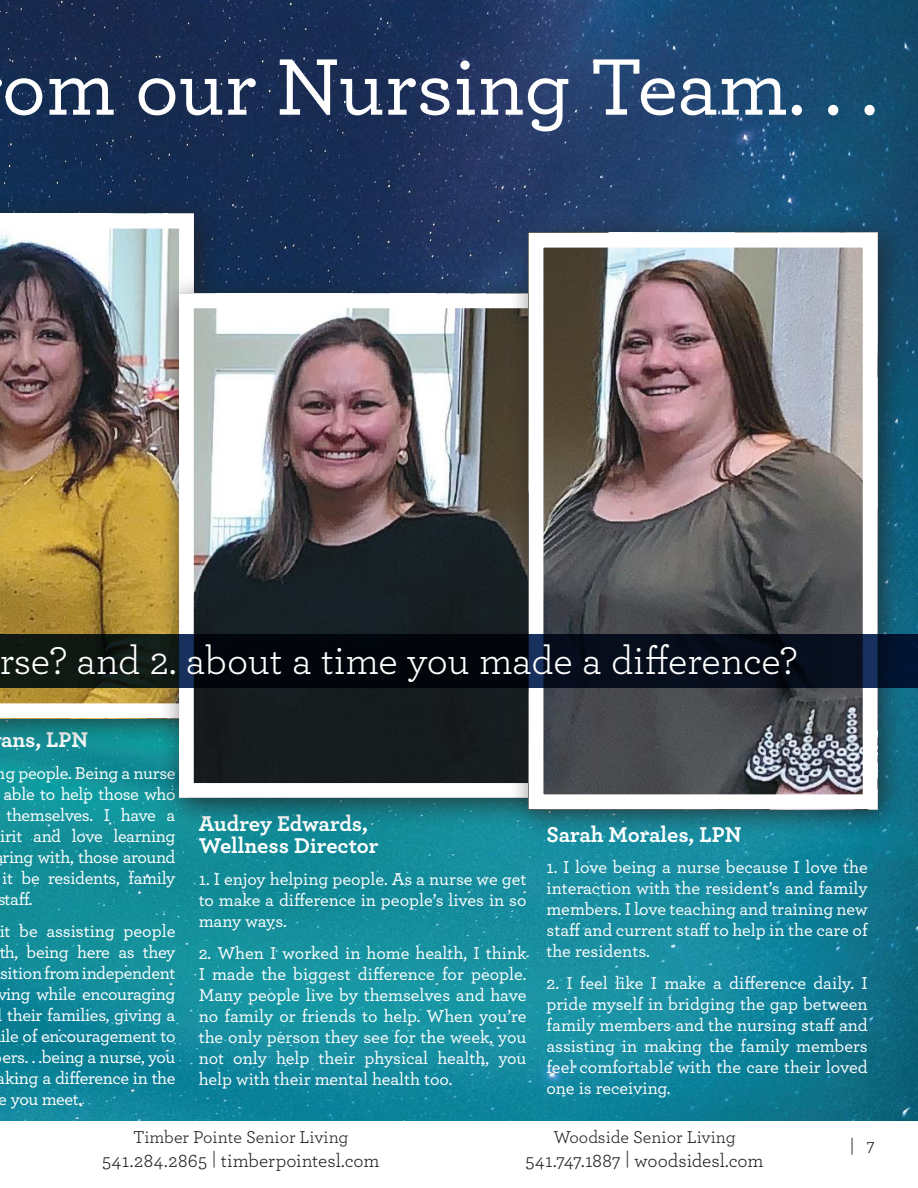
<style>
.page{position:relative;width:918px;height:1188px;background:#fff}
.page>*{position:absolute;margin:0;border:0;box-sizing:border-box;transform-origin:0 0}
.t1{font:500 84px "Archer Pro";color:#fff}
.t2{font:40.5px "Archer Pro";letter-spacing:-.005em;color:#fff}
.t3{font:700 22.5px/21.9px "Archer Pro";color:#fff}
.t4{font:19.35px "Archer Pro";color:#241f1f}
.t5{font:500 18px/21px "Archer Pro";letter-spacing:-.02em;color:#fff;text-align:justify}
.t6{font:18px "Archer Pro";color:#241f1f}
.t7{font:500 18px "Archer Pro";color:#fff}
</style>
<div class="page">
<img style="left:0;top:0;width:918px;height:1120px">
<div style="left:0;top:194px;width:224px;height:555px;background:#241f1f;opacity:.75"></div>
<img style="left:0;top:214px;width:194px;height:504px">
<div style="left:159px;top:274px;width:414px;height:554px;background:#241f1f;opacity:.75"></div>
<img style="left:195px;top:309px;width:314px;height:473px">
<div style="left:179px;top:293px;width:364px;height:505px;border:15px solid #fff"></div>
<div style="left:509px;top:213px;width:399px;height:626px;background:#241f1f;opacity:.75"></div>
<img style="left:545px;top:233px;width:333px;height:576px">
<div style="left:529px;top:233px;width:348px;height:576px;border:15px solid #fff"></div>
<svg style="left:0;top:634px;width:918px;height:54px;background:#070e18"></svg>
<h1 class="t1" style="left:2px;top:26px;width:878px">om our Nursing Team. . .</h1>
<h2 class="t2" style="left:-1px;top:633px;width:800px">rse? and 2. about a time you made a difference?</h2>
<p class="t3" style="left:1px;top:727px;width:89px">ans, LPN</p>
<p class="t5" style="left:-4px;top:761px;width:181px">ng people. Being a nurse</p>
<p class="t5" style="left:4px;top:782px;width:173px">able to help those who</p>
<p class="t5" style="left:6px;top:803px;width:171px">themselves. I have a</p>
<p class="t5" style="left:0;top:824px;width:177px">irit and love learning</p>
<p class="t5" style="left:3px;top:845px;width:174px">ring with, those around</p>
<p class="t5" style="left:2px;top:866px;width:175px">it be residents, family</p>
<p class="t5" style="left:-3px;top:887px;width:37px">staff.</p>
<p class="t7" style="left:-1px;top:918px;width:178px">it be assisting people</p>
<p class="t5" style="left:-1px;top:940px;width:178px">th, being here as they</p>
<p class="t5" style="left:0;top:961px;width:177px">sition from independent</p>
<p class="t5" style="left:-3px;top:982px;width:180px">ving while encouraging</p>
<p class="t5" style="left:7px;top:1003px;width:170px">their families, giving a</p>
<p class="t5" style="left:1px;top:1024px;width:176px">ile of encouragement to</p>
<p class="t5" style="left:2px;top:1045px;width:175px">ers. . .being a nurse, you</p>
<p class="t5" style="left:-3px;top:1066px;width:180px">aking a difference in the</p>
<p class="t5" style="left:-1px;top:1087px;width:85px">e you meet.</p>
<p class="t3" style="left:199px;top:812px;width:181px">Audrey Edwards,<br>Wellness Director</p>
<p class="t5" style="left:199px;top:868px;width:329px">1. I enjoy helping people. As a nurse we get to make a difference in people’s lives in so many ways.</p>
<p class="t5" style="left:199px;top:941px;width:329px">2. When I worked in home health, I think I made the biggest difference for people.<br>Many people live by themselves and have no family or friends to help. When you’re the only person they see for the week, you not only help their physical health, you help with their mental health too.</p>
<p class="t3" style="left:546px;top:822px;width:197px">Sarah Morales, LPN</p>
<p class="t5" style="left:546px;top:856px;width:323px">1. I love being a nurse because I love the interaction with the resident’s and family members. I love teaching and training new staff and current staff to help in the care of the residents.</p>
<p class="t5" style="left:546px;top:972px;width:323px">2. I feel like I make a difference daily. I pride myself in bridging the gap between family members and the nursing staff and assisting in making the family members feel comfortable with the care their loved one is receiving.</p>
<p class="t6" style="left:133px;top:1125px;width:217px">Timber Pointe Senior Living</p>
<p class="t4" style="left:102px;top:1148px;width:279px">541.284.2865 <sup>|</sup> timberpointesl.com</p>
<p class="t6" style="left:553px;top:1125px;width:184px">Woodside Senior Living</p>
<p class="t6" style="left:850px;top:1132px;width:27px">| 7</p>
<p class="t4" style="left:526px;top:1148px;width:239px">541.747.1887 <sup>|</sup> woodsidesl.com</p>
</div>
